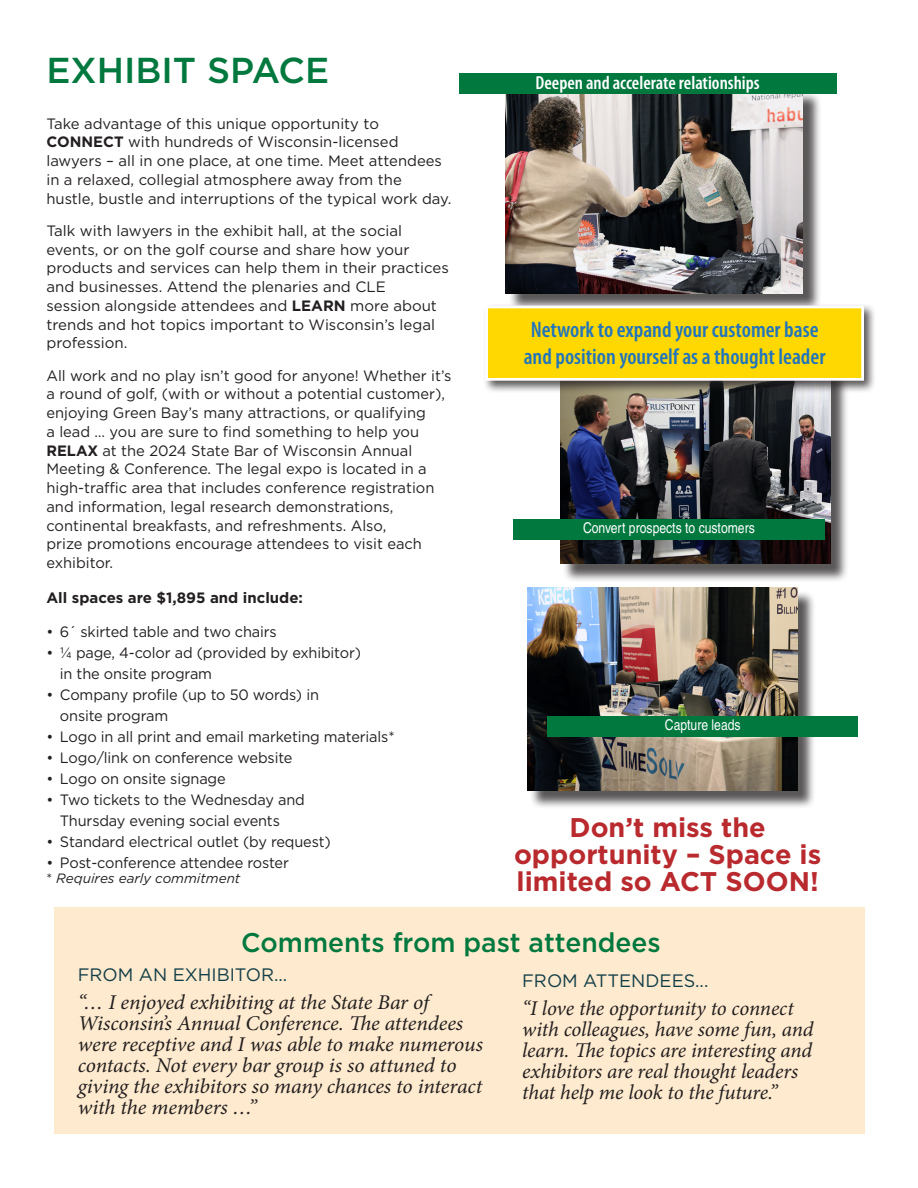
<style>
.page{position:relative;width:918px;height:1188px;background:#fff}
.page>*{position:absolute;margin:0;border:0;box-sizing:border-box;transform-origin:0 0}
.Body{font:500 36px "Gotham";color:#00783e}
.Body-2{font:700 27px/27px "Gotham";color:#b92a2e;text-align:center}
.Body-3{font:500 27px "Gotham";color:#00783e}
.t1{font:600 condensed 22.5px/27px "Myriad Pro";color:#2275bc;text-align:center}
.t2{font:italic 21px/21px "Minion Pro";letter-spacing:-.01em;color:#231f20}
.t3{font:600 condensed 18.9px "Myriad Pro";color:#fff}
.t4{font:18px "Gotham";color:#123e48}
.subhead{font:15px/18.8px "Gotham";color:#231f20}
.bullet{font:15px/21px "Gotham";letter-spacing:-.01em;color:#231f20}
.subhead-2{font:700 15px "Gotham";color:#231f20}
.t5{font:condensed 14.85px "Helvetica LT Std";color:#fff}
.Body-4{font:italic 13.5px "Gotham";color:#231f20}
.s1{font-weight:700}
.s2{font-style:normal}
</style>
<div class="page">
<div style="left:563px;top:368px;width:286px;height:214px;background:#231f20;opacity:.75"></div>
<img style="left:560px;top:393px;width:270px;height:171px">
<div style="left:529px;top:590px;width:286px;height:219px;background:#231f20;opacity:.75"></div>
<img style="left:527px;top:588px;width:270px;height:202px">
<div style="left:508px;top:91px;width:313px;height:221px;background:#231f20;opacity:.75"></div>
<img style="left:506px;top:93px;width:297px;height:201px">
<div style="left:54px;top:907px;width:810px;height:227px;background:#feeace"></div>
<div style="left:548px;top:716px;width:310px;height:21px;background:#00783e"></div>
<div style="left:513px;top:519px;width:312px;height:21px;background:#00783e"></div>
<div style="left:459px;top:73px;width:377px;height:20px;background:#00783e"></div>
<div style="left:482px;top:303px;width:394px;height:90px;background:#231f20;opacity:.75"></div>
<div style="left:487px;top:307px;width:376px;height:72px;background:#ffd801"></div>
<div style="left:485px;top:306px;width:379px;height:75px;border:3px solid #fff"></div>
<p class="Body" style="left:46px;top:47px;width:284px">EXHIBIT SPACE</p>
<p class="subhead" style="left:46px;top:114px;width:406px">Take advantage of this unique opportunity to <span class="s1">CONNECT</span> with hundreds of Wisconsin-licensed lawyers – all in one place, at one time. Meet attendees in a relaxed, collegial atmosphere away from the hustle, bustle and interruptions of the typical work day.</p>
<p class="subhead" style="left:46px;top:221px;width:404px">Talk with lawyers in the exhibit hall, at the social events, or on the golf course and share how your products and services can help them in their practices and businesses. Attend the plenaries and CLE<br>session alongside attendees and <span class="s1">LEARN</span> more about trends and hot topics important to Wisconsin’s legal profession.</p>
<p class="subhead" style="left:46px;top:366px;width:407px">All work and no play isn’t good for anyone! Whether it’s a round of golf, (with or without a potential customer), enjoying Green Bay’s many attractions, or qualifying<br>a lead … you are sure to find something to help you <span class="s1">RELAX</span> at the 2024 State Bar of Wisconsin Annual Meeting &amp; Conference. The legal expo is located in a high-traffic area that includes conference registration and information, legal research demonstrations, continental breakfasts, and refreshments. Also,<br>prize promotions encourage attendees to visit each exhibitor.</p>
<p class="subhead-2" style="left:46px;top:587px;width:258px">All spaces are $1,895 and include:</p>
<p class="bullet" style="left:46px;top:621px;width:232px">• 6´ skirted table and two chairs</p>
<p class="bullet" style="left:60px;top:642px;width:303px;text-indent:-14px">• ¼ page, 4-color ad (provided by exhibitor) in the onsite program</p>
<p class="bullet" style="left:60px;top:684px;width:261px;text-indent:-14px">• Company profile (up to 50 words) in onsite program</p>
<p class="bullet" style="left:46px;top:726px;width:350px">• Logo in all print and email marketing materials*</p>
<p class="bullet" style="left:46px;top:747px;width:248px">• Logo/link on conference website</p>
<p class="bullet" style="left:46px;top:768px;width:181px">• Logo on onsite signage</p>
<p class="bullet" style="left:60px;top:789px;width:246px;text-indent:-14px">• Two tickets to the Wednesday and<br>Thursday evening social events</p>
<p class="bullet" style="left:46px;top:831px;width:286px">• Standard electrical outlet (by request)</p>
<p class="bullet" style="left:46px;top:852px;width:244px">• Post-conference attendee roster</p>
<p class="Body-4" style="left:46px;top:870px;width:195px"><span class="s2">*</span> Requires early commitment</p>
<p class="t3" style="left:536px;top:72px;width:226px">Deepen and accelerate relationships</p>
<p class="t1" style="left:524px;top:316px;width:303px">Network to expand your customer base and position yourself as a thought leader</p>
<p class="t5" style="left:583px;top:519px;width:173px">Convert prospects to customers</p>
<p class="t5" style="left:665px;top:716px;width:77px">Capture leads</p>
<p class="Body-2" style="left:514px;top:814px;width:309px">Don’t miss the opportunity – Space is limited so ACT SOON!</p>
<p class="Body-3" style="left:241px;top:924px;width:421px">Comments from past attendees</p>
<p class="t4" style="left:78px;top:963px;width:211px">FROM AN EXHIBITOR...</p>
<p class="t2" style="left:78px;top:991px;width:407px">“… I enjoyed exhibiting at the State Bar of Wisconsin’s Annual Conference. The attendees were receptive and I was able to make numerous contacts. Not every bar group is so attuned to giving the exhibitors so many chances to interact with the members …”</p>
<p class="t4" style="left:522px;top:969px;width:188px">FROM ATTENDEES...</p>
<p class="t2" style="left:522px;top:998px;width:293px">“I love the opportunity to connect with colleagues, have some fun, and learn. The topics are interesting and exhibitors are real thought leaders that help me look to the future.”</p>
</div>
